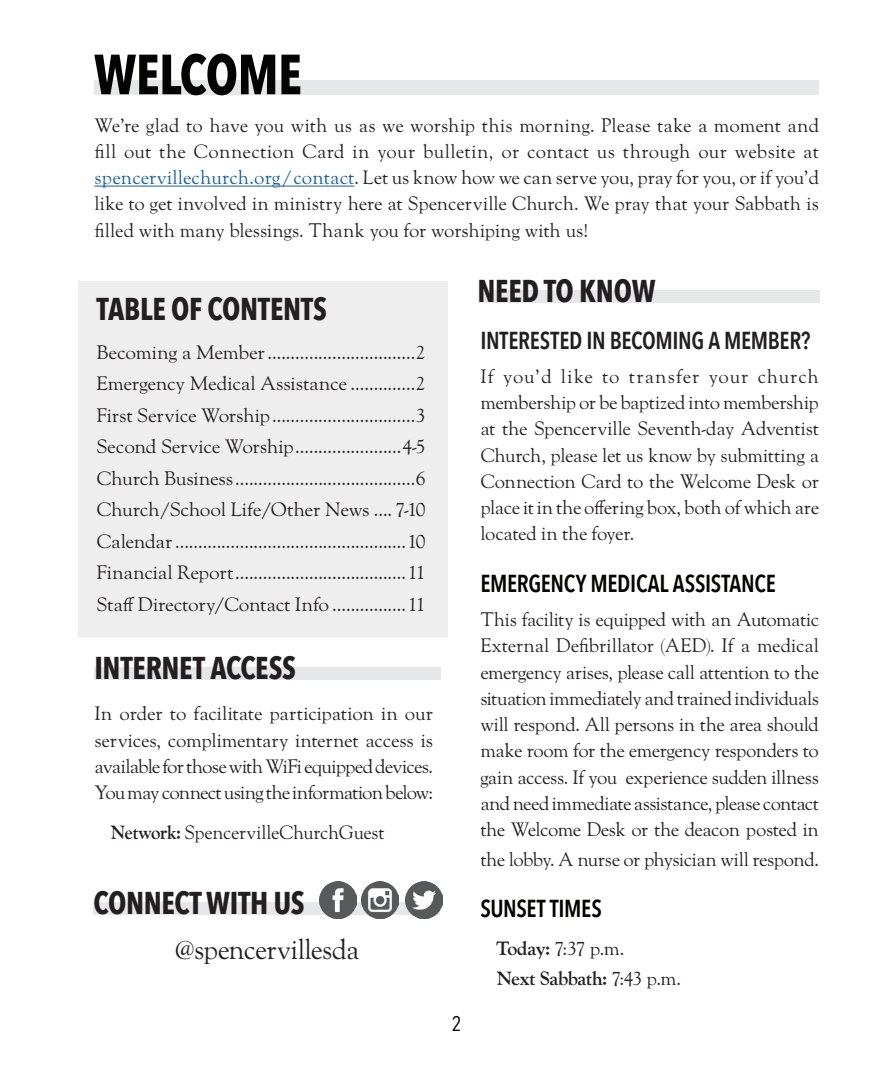
<style>
.page{position:relative;width:882px;height:1071px;background:#fff}
.page>*{position:absolute;margin:0;border:0;box-sizing:border-box;transform-origin:0 0}
.t1{font:700 56px "Avenir Next Condensed";letter-spacing:-.01em;color:#040503;scale:.95 1}
.t2{font:700 31.5px "Avenir Next Condensed";letter-spacing:-.01em;color:#231f20;scale:.95 1}
.t3{font:28px "LTC Goudy Oldstyle Pro";letter-spacing:-.02em;color:#231f20;scale:.95 1}
.t4{font:600 24.5px "Avenir Next Condensed";letter-spacing:-.015em;color:#040503;scale:.95 1}
.t5{font:600 24.5px "Avenir Next Condensed";letter-spacing:-.02em;color:#231f20;scale:.95 1}
.t6{font:21px "Avenir Next Condensed";color:#000}
.t7{font:19.25px/26.2px "LTC Goudy Oldstyle Pro";letter-spacing:-.02em;color:#231f20;text-align:justify}
.t8{font:700 19.25px/29.8px "LTC Goudy Oldstyle Pro";letter-spacing:-.01em;color:#231f20}
.t9{font:19.25px "LTC Goudy Oldstyle Pro";letter-spacing:-.02em;color:#231f20;scale:.95 1}
.s1{color:#175d9e}
.s2{font-weight:700}
.s3{font-weight:400}
</style>
<div class="page">
<div style="left:79px;top:281px;width:369px;height:356px;background:#eeeeef"></div>
<div style="left:94px;top:80px;width:725px;height:14px;background:#e6e7e9"></div>
<hr style="left:94px;top:186px;width:260px;height:1px;background:#175d9e">
<div style="left:94px;top:667px;width:347px;height:13px;background:#e6e7e9"></div>
<div style="left:480px;top:290px;width:340px;height:13px;background:#e6e7e9"></div>
<div style="left:94px;top:902px;width:346px;height:13px;background:#e6e7e9"></div>
<img style="left:319px;top:881px;width:37px;height:37px">
<img style="left:362px;top:881px;width:37px;height:37px">
<img style="left:405px;top:881px;width:37px;height:37px">
<h1 class="t1" style="left:94px;top:40px;width:221px">WELCOME</h1>
<p class="t7" style="left:94px;top:112px;width:726px">We’re glad to have you with us as we worship this morning. Please take a moment and fill out the Connection Card in your bulletin, or contact us through our website at <span class="s1">spencervillechurch.org/contact</span>. Let us know how we can serve you, pray for you, or if you’d like to get involved in ministry here at Spencerville Church. We pray that your Sabbath is filled with many blessings. Thank you for worshiping with us!</p>
<h2 class="t2" style="left:97px;top:290px;width:244px">TABLE OF CONTENTS</h2>
<p class="t7" style="left:97px;top:337px;width:331px;line-height:31.5px">Becoming a Member................................2<br>Emergency Medical Assistance ..............2<br>First Service Worship...............................3<br>Second Service Worship.......................4-5<br>Church Business.......................................6<br>Church/School Life/Other News .... 7-10<br>Calendar..................................................10<br>Financial Report.....................................11<br>Staff Directory/Contact Info ................11</p>
<h2 class="t2" style="left:94px;top:649px;width:214px">INTERNET ACCESS</h2>
<p class="t7" style="left:94px;top:701px;width:340px">In order to facilitate participation in our services, complimentary internet access is available for those with WiFi equipped devices.<br>You may connect using the information below:</p>
<p class="t9" style="left:110px;top:822px;width:290px"><span class="s2">Network:</span> SpencervilleChurchGuest</p>
<h2 class="t2" style="left:93px;top:883px;width:224px">CONNECT WITH US</h2>
<h3 class="t3" style="left:174px;top:933px;width:196px">@spencervillesda</h3>
<p class="t6" style="left:452px;top:1011px;width:11px">2</p>
<h2 class="t2" style="left:478px;top:272px;width:189px">NEED TO KNOW</h2>
<p class="t5" style="left:480px;top:319px;width:349px">INTERESTED IN BECOMING A MEMBER?</p>
<p class="t7" style="left:480px;top:363px;width:340px">If you’d like to transfer your church membership or be baptized into membership at the Spencerville Seventh-day Adventist Church, please let us know by submitting a Connection Card to the Welcome Desk or place it in the offering box, both of which are located in the foyer.</p>
<p class="t4" style="left:480px;top:562px;width:313px">EMERGENCY MEDICAL ASSISTANCE</p>
<p class="t7" style="left:480px;top:607px;width:340px">This facility is equipped with an Automatic External Defibrillator (AED). If a medical emergency arises, please call attention to the situation immediately and trained individuals will respond. All persons in the area should make room for the emergency responders to gain access. If you experience sudden illness and need immediate assistance, please contact the Welcome Desk or the deacon posted in</p>
<p class="t7" style="left:480px;top:846px;width:340px">the lobby. A nurse or physician will respond.</p>
<p class="t4" style="left:480px;top:888px;width:129px">SUNSET TIMES</p>
<p class="t8" style="left:496px;top:934px;width:187px">Today: <span class="s3">7:37 p.m.<br></span>Next Sabbath: <span class="s3">7:43 p.m.</span></p>
</div>
